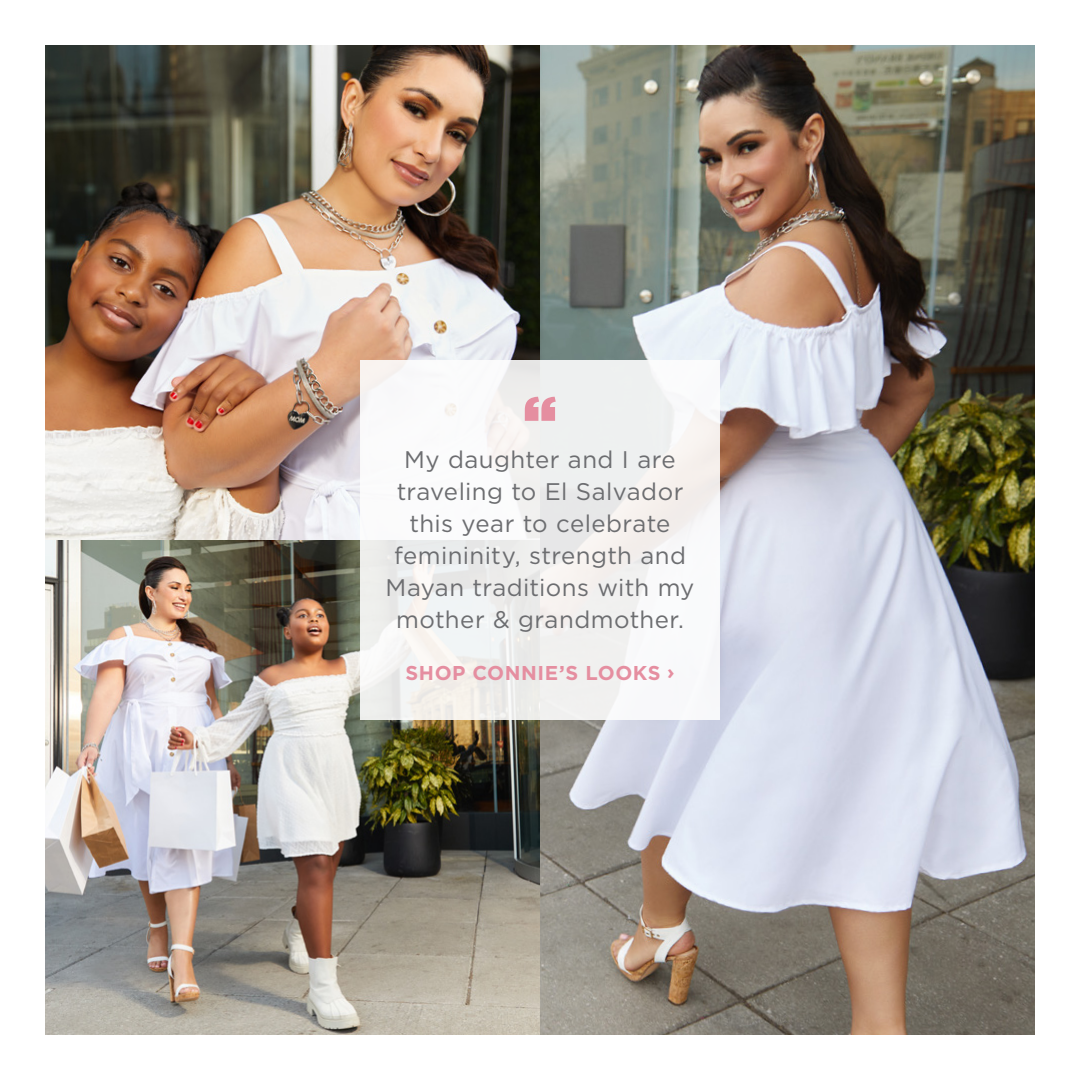
<style>
.page{position:relative;width:1080px;height:1080px;background:#fff}
.page>*{position:absolute;margin:0;border:0;box-sizing:border-box;transform-origin:0 0}
.t1{font:900 60px "Gotham";color:#e58ea0}
.t2{font:24px/32px "Gotham";letter-spacing:.015em;color:#6c6d70;text-align:center}
.t3{font:700 20px "Gotham";letter-spacing:.025em;color:#e58ea0}
</style>
<div class="page">
<img style="left:45px;top:45px;width:495px;height:495px">
<img style="left:45px;top:540px;width:495px;height:495px">
<img style="left:540px;top:45px;width:495px;height:990px">
<div style="left:360px;top:360px;width:360px;height:360px;background:#f4f2f0"></div>
<p class="t1" style="left:523px;top:375px;width:35px">“</p>
<p class="t2" style="left:386px;top:443px;width:310px">My daughter and I are traveling to El Salvador this year to celebrate femininity, strength and<br>Mayan traditions with my mother &amp; grandmother.</p>
<p class="t3" style="left:406px;top:660px;width:271px">SHOP CONNIE’S LOOKS ›</p>
</div>
